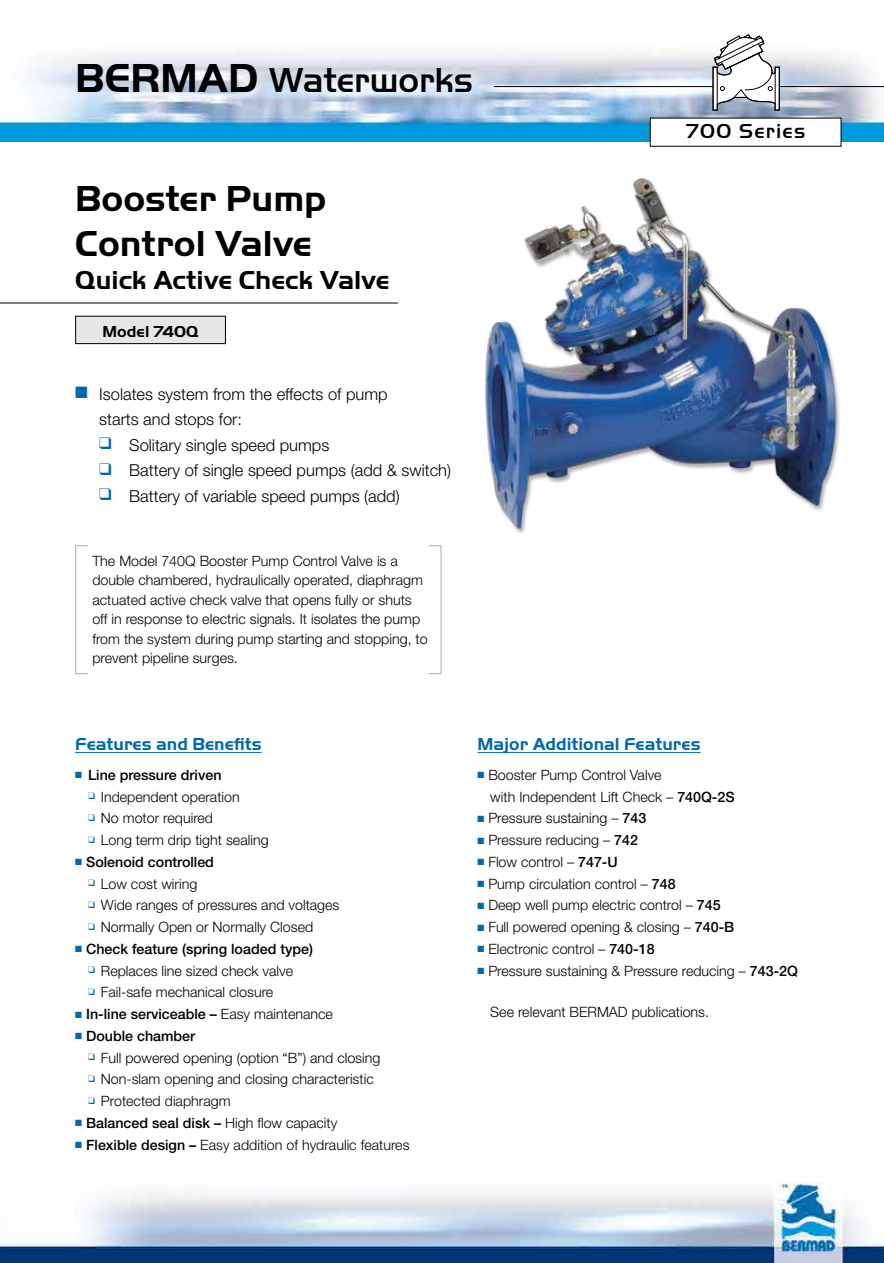
<style>
.page{position:relative;width:884px;height:1263px;background:#fff}
.page>*{position:absolute;margin:0;border:0;box-sizing:border-box;transform-origin:0 0}
.t1{font:700 37.5px/45px "Handel Got D";color:#000}
.t2{font:500 36px "Handel Got D";letter-spacing:-.005em;color:#000}
.t3{font:700 27px "Handel Got D";color:#000}
.t4{font:500 21px "Handel Got D";letter-spacing:.06em;color:#000}
.t5{font:700 18px "Handel Got D";color:#0068ab}
.t6{font:300 16.5px/25.5px "Helvetica Neue";color:#000}
.t7{font:700 16.5px "Handel Got D";color:#000}
.t8{font:300 14.25px/19.5px "Helvetica Neue";color:#000}
.t9{font:500 14.25px "Helvetica Neue";color:#000}
.s1{font-weight:700;font-size:42px}
.s2{color:#0068ab}
.s3{font-weight:300}
.s4{font-weight:500}
</style>
<div class="page">
<img style="left:0;top:52px;width:883px;height:90px">
<img style="left:0;top:1182px;width:883px;height:81px">
<hr style="left:493px;top:86px;width:390px;height:1px;background:#000">
<svg style="left:711px;top:34px;width:69px;height:77px"></svg>
<div style="left:650px;top:118px;width:190px;height:28px;background:#fff"></div>
<div style="left:649px;top:118px;width:192px;height:29px;border:1px solid #000"></div>
<hr style="left:75px;top:752px;width:186px;height:1px;background:#0068ab">
<hr style="left:477px;top:752px;width:223px;height:1px;background:#0068ab">
<div style="left:76px;top:316px;width:149px;height:28px;background:#e6e7e8"></div>
<div style="left:75px;top:316px;width:151px;height:28px;border:1px solid #000"></div>
<img style="left:485px;top:178px;width:355px;height:356px">
<hr style="left:0;top:303px;width:398px;height:1px;background:#000">
<svg style="left:75px;top:545px;width:366px;height:129px"></svg>
<h2 class="t2" style="left:75px;top:59px;width:399px"><span class="s1">BERMAD</span> Waterworks</h2>
<h1 class="t1" style="left:75px;top:179px;width:252px">Booster Pump<br>Control Valve</h1>
<h3 class="t3" style="left:75px;top:271px;width:316px">Quick Active Check Valve</h3>
<p class="t7" style="left:102px;top:325px;width:97px">Model 740Q</p>
<p class="t6" style="left:99px;top:383px;width:290px;text-indent:-24px"><span class="s2">■</span> Isolates system from the effects of pump starts and stops for:</p>
<p class="t6" style="left:99px;top:434px;width:231px"><span class="s2">❑</span> Solitary single speed pumps</p>
<p class="t6" style="left:99px;top:459px;width:353px"><span class="s2">❑</span> Battery of single speed pumps (add &amp; switch)</p>
<p class="t6" style="left:99px;top:485px;width:302px"><span class="s2">❑</span> Battery of variable speed pumps (add)</p>
<p class="t8" style="left:92px;top:552px;width:337px">The Model 740Q Booster Pump Control Valve is a double chambered, hydraulically operated, diaphragm actuated active check valve that opens fully or shuts off in response to electric signals. It isolates the pump from the system during pump starting and stopping, to prevent pipeline surges.</p>
<h3 class="t4" style="left:685px;top:119px;width:121px">700 Series</h3>
<p class="t5" style="left:75px;top:737px;width:188px">Features and Benefits</p>
<p class="t9" style="left:75px;top:769px;width:148px"><span class="s2">■</span> Line pressure driven</p>
<p class="t8" style="left:88px;top:788px;width:153px"><sup>❑</sup> Independent operation</p>
<p class="t8" style="left:88px;top:810px;width:126px"><sup>❑</sup> No motor required</p>
<p class="t8" style="left:88px;top:832px;width:182px"><sup>❑</sup> Long term drip tight sealing</p>
<p class="t9" style="left:75px;top:856px;width:140px"><span class="s2">■</span> Solenoid controlled</p>
<p class="t8" style="left:88px;top:875px;width:111px"><sup>❑</sup> Low cost wiring</p>
<p class="t8" style="left:88px;top:897px;width:253px"><sup>❑</sup> Wide ranges of pressures and voltages</p>
<p class="t8" style="left:88px;top:919px;width:226px"><sup>❑</sup> Normally Open or Normally Closed</p>
<p class="t9" style="left:75px;top:943px;width:239px"><span class="s2">■</span> Check feature (spring loaded type)</p>
<p class="t8" style="left:88px;top:962px;width:206px"><sup>❑</sup> Replaces line sized check valve</p>
<p class="t8" style="left:88px;top:984px;width:187px"><sup>❑</sup> Fail-safe mechanical closure</p>
<p class="t9" style="left:75px;top:1009px;width:259px"><span class="s2">■</span> In-line serviceable – <span class="s3">Easy maintenance</span></p>
<p class="t9" style="left:75px;top:1030px;width:121px"><span class="s2">■</span> Double chamber</p>
<p class="t8" style="left:88px;top:1049px;width:294px"><sup>❑</sup> Full powered opening (option “B”) and closing</p>
<p class="t8" style="left:88px;top:1071px;width:287px"><sup>❑</sup> Non-slam opening and closing characteristic</p>
<p class="t8" style="left:88px;top:1093px;width:144px"><sup>❑</sup> Protected diaphragm</p>
<p class="t9" style="left:75px;top:1117px;width:263px"><span class="s2">■</span> Balanced seal disk – <span class="s3">High flow capacity</span></p>
<p class="t8" style="left:75px;top:1136px;width:335px"><span class="s2">■</span> <span class="s4">Flexible design –</span> Easy addition of hydraulic features</p>
<p class="t5" style="left:477px;top:737px;width:224px">Major Additional Features</p>
<p class="t8" style="left:490px;top:765px;width:246px;line-height:21.8px;text-indent:-13px"><span class="s2">■</span> Booster Pump Control Valve<br>with Independent Lift Check – <span class="s4">740Q-2S</span></p>
<p class="t8" style="left:477px;top:810px;width:170px"><span class="s2">■</span> Pressure sustaining – <span class="s4">743</span></p>
<p class="t8" style="left:477px;top:832px;width:162px"><span class="s2">■</span> Pressure reducing – <span class="s4">742</span></p>
<p class="t8" style="left:477px;top:853px;width:142px"><span class="s2">■</span> Flow control – <span class="s4">747-U</span></p>
<p class="t8" style="left:477px;top:875px;width:199px"><span class="s2">■</span> Pump circulation control – <span class="s4">748</span></p>
<p class="t8" style="left:477px;top:897px;width:244px"><span class="s2">■</span> Deep well pump electric control – <span class="s4">745</span></p>
<p class="t8" style="left:477px;top:919px;width:258px"><span class="s2">■</span> Full powered opening &amp; closing – <span class="s4">740-B</span></p>
<p class="t8" style="left:477px;top:940px;width:178px"><span class="s2">■</span> Electronic control – <span class="s4">740-18</span></p>
<p class="t8" style="left:477px;top:962px;width:322px"><span class="s2">■</span> Pressure sustaining &amp; Pressure reducing – <span class="s4">743-2Q</span></p>
<p class="t8" style="left:490px;top:1003px;width:220px">See relevant BERMAD publications.</p>
</div>
